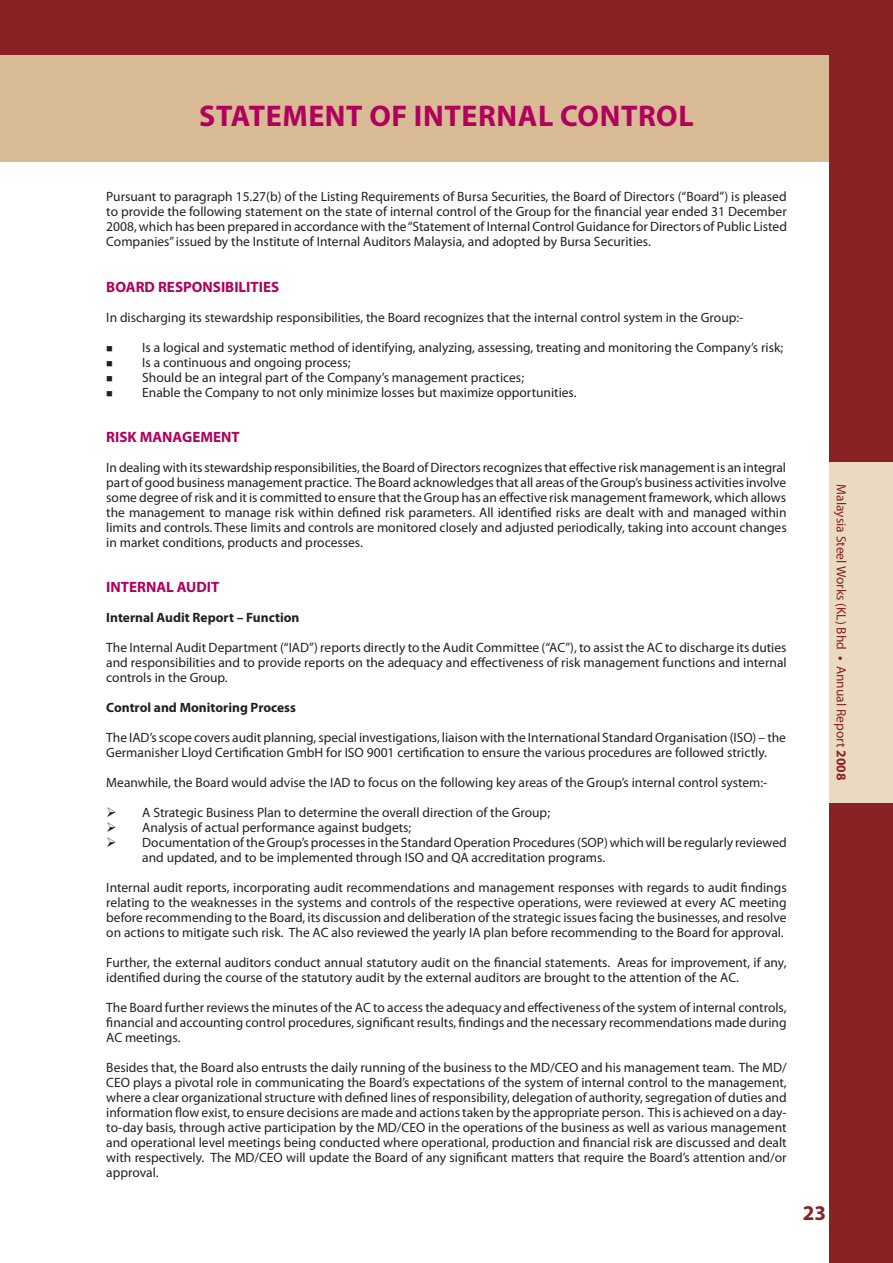
<style>
.page{position:relative;width:893px;height:1263px;background:#8a2124}
.page>*{position:absolute;margin:0;border:0;box-sizing:border-box;transform-origin:0 0}
.t1{font:700 30px "Myriad Pro";letter-spacing:.02em;color:#b1015c}
.t2{font:700 21px "Myriad Pro";color:#8a2124}
.t3{font:700 15px "Myriad Pro";color:#b1015c}
.t4{font:13.5px/15px "Myriad Pro";color:#231f20;text-align:justify}
.t5{font:700 13.5px "Myriad Pro";color:#231f20}
.t6{font:13.5px "Myriad Pro";color:#8a2124}
.s1{font-weight:700}
</style>
<div class="page">
<div style="left:787px;top:462px;width:106px;height:340px;background:#eadac4"></div>
<div style="left:0;top:55px;width:829px;height:1208px;background:#fff"></div>
<div style="left:0;top:55px;width:829px;height:107px;background:#d8bb94"></div>
<h1 class="t1" style="left:199px;top:96px;width:496px">statement of internal control</h1>
<p class="t4" style="left:106px;top:189px;width:682px">Pursuant to paragraph 15.27(b) of the Listing Requirements of Bursa Securities, the Board of Directors (“Board”) is pleased to provide the following statement on the state of internal control of the Group for the financial year ended 31 December 2008, which has been prepared in accordance with the “Statement of Internal Control Guidance for Directors of Public Listed Companies” issued by the Institute of Internal Auditors Malaysia, and adopted by Bursa Securities.</p>
<p class="t3" style="left:106px;top:277px;width:20px">BOAR</p>
<p class="t3" style="left:145px;top:277px;width:97px">D RESPONSIBILITIE</p>
<p class="t3" style="left:271px;top:277px;width:10px">S</p>
<p class="t4" style="left:106px;top:309px;width:639px">In discharging its stewardship responsibilities, the Board recognizes that the internal control system in the Group:-</p>
<p class="t4" style="left:106px;top:339px;width:678px">■ Is a logical and systematic method of identifying, analyzing, assessing, treating and monitoring the Company’s risk;</p>
<p class="t4" style="left:106px;top:354px;width:246px">■ Is a continuous and ongoing process;</p>
<p class="t4" style="left:106px;top:369px;width:419px">■ Should be an integral part of the Company’s management practices;</p>
<p class="t4" style="left:106px;top:384px;width:472px">■ Enable the Company to not only minimize losses but maximize opportunities.</p>
<p class="t3" style="left:106px;top:427px;width:45px">RISK MANAGEMENT</p>
<p class="t4" style="left:106px;top:459px;width:682px">In dealing with its stewardship responsibilities, the Board of Directors recognizes that effective risk management is an integral part of good business management practice. The Board acknowledges that all areas of the Group’s business activities involve some degree of risk and it is committed to ensure that the Group has an effective risk management framework, which allows the management to manage risk within defined risk parameters. All identified risks are dealt with and managed within limits and controls. These limits and controls are monitored closely and adjusted periodically, taking into account changes in market conditions, products and processes.</p>
<p class="t3" style="left:106px;top:577px;width:10px">INTERNAL</p>
<p class="t3" style="left:177px;top:577px;width:37px">AUDIT</p>
<p class="t5" style="left:106px;top:608px;width:195px">Internal Audit Report – Function</p>
<p class="t4" style="left:106px;top:639px;width:682px">The Internal Audit Department (“IAD”) reports directly to the Audit Committee (“AC”), to assist the AC to discharge its duties and responsibilities and to provide reports on the adequacy and effectiveness of risk management functions and internal controls in the Group.</p>
<p class="t5" style="left:106px;top:698px;width:191px">Control and Monitoring Process</p>
<p class="t4" style="left:106px;top:729px;width:681px">The IAD’s scope covers audit planning, special investigations, liaison with the International Standard Organisation (ISO) – the<br>Germanisher Lloyd Certification GmbH for ISO 9001 certification to ensure the various procedures are followed strictly.</p>
<p class="t4" style="left:106px;top:774px;width:663px">Meanwhile, the Board would advise the IAD to focus on the following key areas of the Group’s internal control system:-</p>
<p class="t4" style="left:106px;top:804px;width:445px">➢ A Strategic Business Plan to determine the overall direction of the Group;</p>
<p class="t4" style="left:106px;top:819px;width:307px">➢ Analysis of actual performance against budgets;</p>
<p class="t4" style="left:142px;top:834px;width:646px;text-indent:-36px">➢ Documentation of the Group’s processes in the Standard Operation Procedures (SOP) which will be regularly reviewed and updated, and to be implemented through ISO and QA accreditation programs.</p>
<p class="t4" style="left:106px;top:879px;width:682px">Internal audit reports, incorporating audit recommendations and management responses with regards to audit findings relating to the weaknesses in the systems and controls of the respective operations, were reviewed at every AC meeting before recommending to the Board, its discussion and deliberation of the strategic issues facing the businesses, and resolve on actions to mitigate such risk. The AC also reviewed the yearly IA plan before recommending to the Board for approval.</p>
<p class="t4" style="left:106px;top:954px;width:682px">Further, the external auditors conduct annual statutory audit on the financial statements. Areas for improvement, if any, identified during the course of the statutory audit by the external auditors are brought to the attention of the AC.</p>
<p class="t4" style="left:106px;top:999px;width:682px">The Board further reviews the minutes of the AC to access the adequacy and effectiveness of the system of internal controls, financial and accounting control procedures, significant results, findings and the necessary recommendations made during AC meetings.</p>
<p class="t4" style="left:106px;top:1059px;width:682px">Besides that, the Board also entrusts the daily running of the business to the MD/CEO and his management team. The MD/ CEO plays a pivotal role in communicating the Board’s expectations of the system of internal control to the management, where a clear organizational structure with defined lines of responsibility, delegation of authority, segregation of duties and information flow exist, to ensure decisions are made and actions taken by the appropriate person. This is achieved on a day&shy;to-day basis, through active participation by the MD/CEO in the operations of the business as well as various management and operational level meetings being conducted where operational, production and financial risk are discussed and dealt with respectively. The MD/CEO will update the Board of any significant matters that require the Board’s attention and/or approval.</p>
<p class="t6" style="left:850px;top:484px;width:297px;rotate:90deg">Malaysia Steel Works (KL) Bhd <span class="s1">•</span> Annual Report <span class="s1">2008</span></p>
<h2 class="t2" style="left:803px;top:1199px;width:25px">23</h2>
</div>
